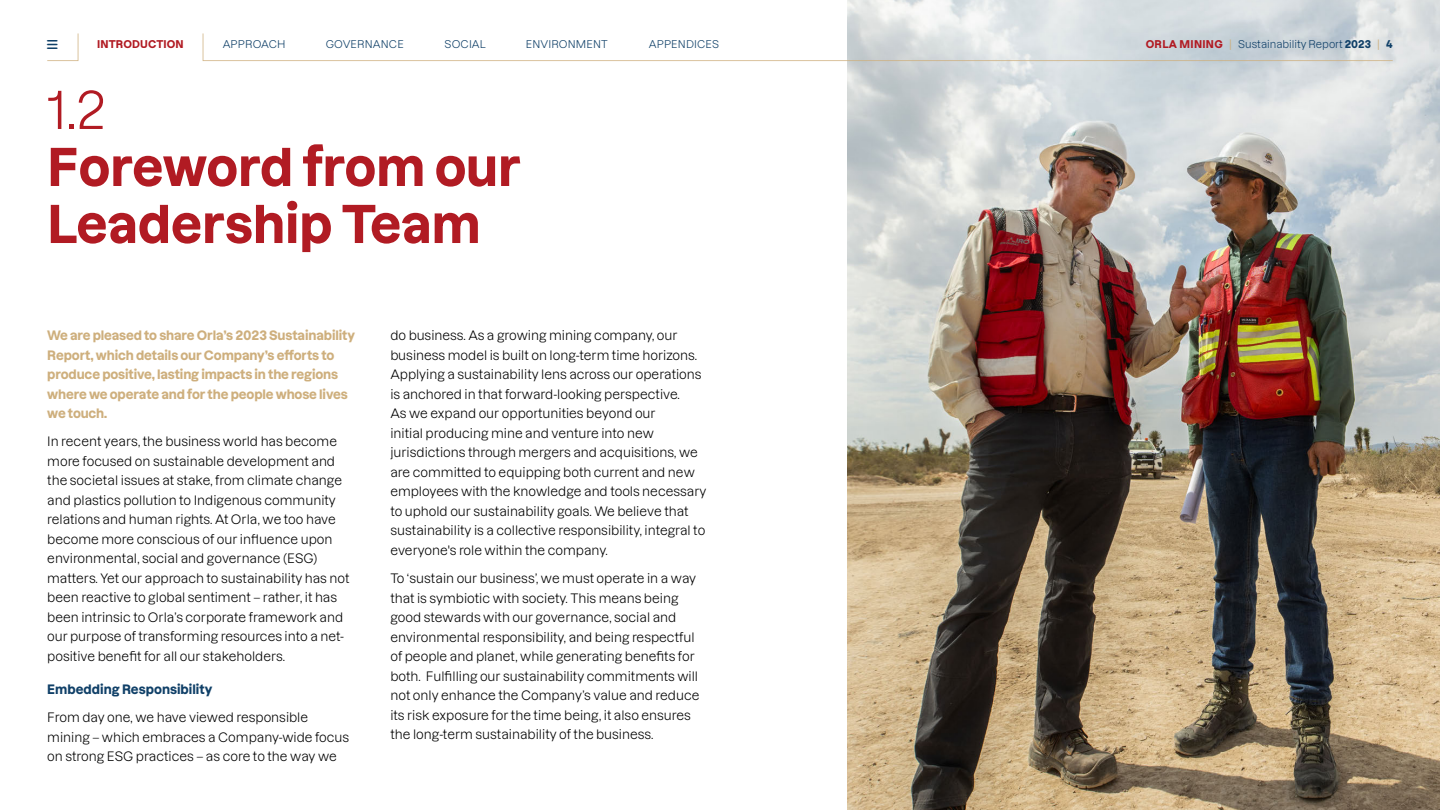
<style>
.page{position:relative;width:1440px;height:810px;background:#fff}
.page>*{position:absolute;margin:0;border:0;box-sizing:border-box;transform-origin:0 0}
.t1{font:51px/57px "Dazzed TRIAL";color:#b11b23}
.t2{font:12.75px/19.5px "Dazzed TRIAL";color:#000}
.t3{font:12.75px/19.5px "Dazzed TRIAL";letter-spacing:-.01em;color:#ceaf7d}
.t4{font:12.75px "Dazzed TRIAL";color:#104068}
.t5{font:10.5px "Dazzed TRIAL";letter-spacing:.01em;color:#104068}
.t6{font:10.5px "Dazzed TRIAL";letter-spacing:.01em;color:#b11b23}
.s1{color:#b11b23}
.s2{color:#ceaf7d}
</style>
<div class="page">
<img style="left:848px;top:0;width:592px;height:810px">
<svg style="left:203px;top:33px;width:1189px;height:28px"></svg>
<svg style="left:47px;top:33px;width:31px;height:28px"></svg>
<p class="t6" style="left:97px;top:36px;width:88px">INTRODUCTION</p>
<p class="t5" style="left:223px;top:36px;width:64px">APPROACH</p>
<p class="t5" style="left:326px;top:36px;width:80px">GOVERNANCE</p>
<p class="t5" style="left:445px;top:36px;width:43px">SOCIAL</p>
<p class="t5" style="left:526px;top:36px;width:84px">ENVIRONMENT</p>
<p class="t5" style="left:649px;top:36px;width:72px">APPENDICES</p>
<p class="t5" style="left:1145px;top:36px;width:249px"><span class="s1">ORLA MINING</span> <span class="s2">|</span> Sustainability Report 2023 <span class="s2">|</span> 4</p>
<h1 class="t1" style="left:47px;top:76px;width:475px">1.2<br>Foreword from our<br>Leadership Team</h1>
<p class="t3" style="left:47px;top:324px;width:309px">We are pleased to share Orla’s 2023 Sustainability Report, which details our Company’s efforts to produce positive, lasting impacts in the regions where we operate and for the people whose lives we touch.</p>
<p class="t2" style="left:47px;top:430px;width:304px">In recent years, the business world has become more focused on sustainable development and the societal issues at stake, from climate change and plastics pollution to Indigenous community relations and human rights. At Orla, we too have become more conscious of our influence upon environmental, social and governance (ESG) matters. Yet our approach to sustainability has not been reactive to global sentiment – rather, it has been intrinsic to Orla’s corporate framework and our purpose of transforming resources into a net&shy;positive benefit for all our stakeholders.</p>
<p class="t4" style="left:47px;top:679px;width:167px">Embedding Responsibility</p>
<p class="t2" style="left:47px;top:706px;width:303px">From day one, we have viewed responsible mining – which embraces a Company-wide focus on strong ESG practices – as core to the way we</p>
<p class="t2" style="left:390px;top:324px;width:318px">do business. As a growing mining company, our business model is built on long-term time horizons.<br>Applying a sustainability lens across our operations is anchored in that forward-looking perspective.<br>As we expand our opportunities beyond our<br>initial producing mine and venture into new jurisdictions through mergers and acquisitions, we are committed to equipping both current and new employees with the knowledge and tools necessary to uphold our sustainability goals. We believe that sustainability is a collective responsibility, integral to everyone's role within the company.</p>
<p class="t2" style="left:390px;top:567px;width:311px">To ‘sustain our business’, we must operate in a way that is symbiotic with society. This means being good stewards with our governance, social and environmental responsibility, and being respectful of people and planet, while generating benefits for both. Fulfilling our sustainability commitments will not only enhance the Company’s value and reduce its risk exposure for the time being, it also ensures the long-term sustainability of the business.</p>
</div>
